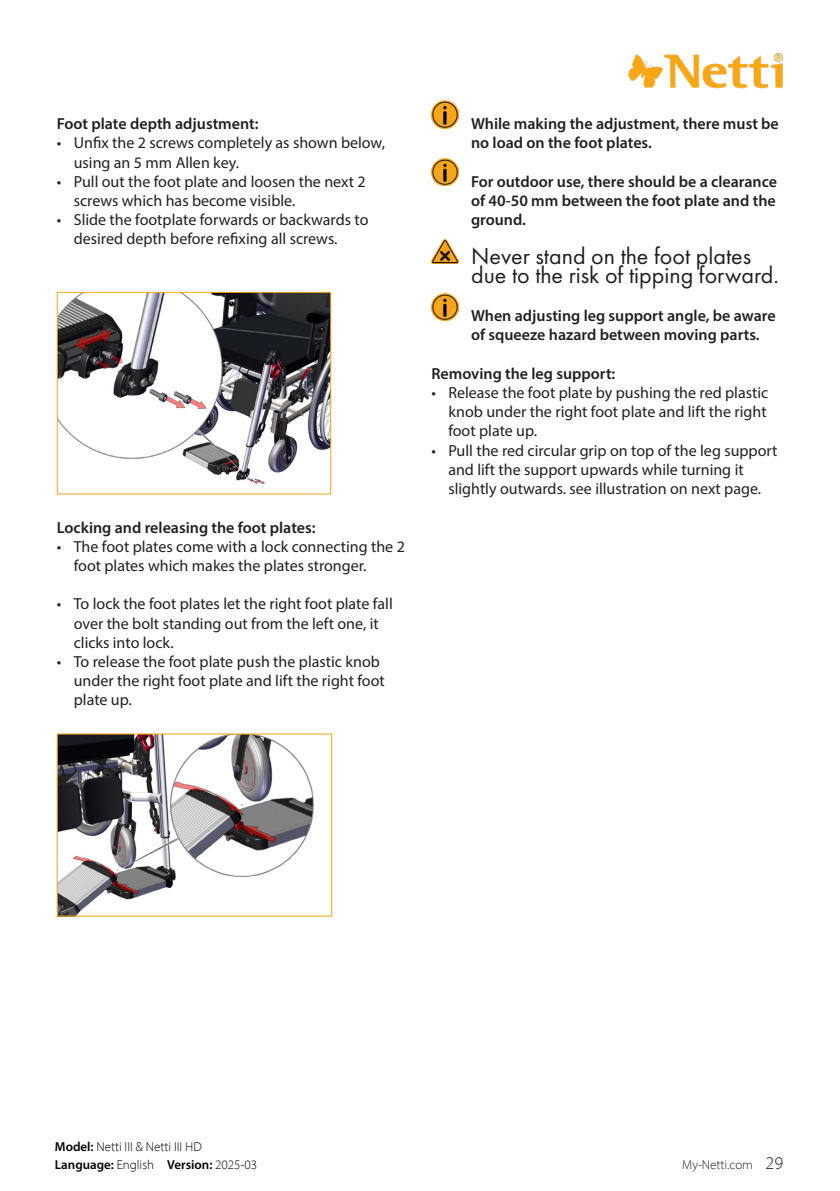
<style>
.page{position:relative;width:840px;height:1191px;background:#fff}
.page>*{position:absolute;margin:0;border:0;box-sizing:border-box;transform-origin:0 0}
.Warnings_8pt{font:24px/19.2px "Futura PT";color:#231f20}
.t1{font:300 18px "Myriad Pro";color:#231f20}
.t2{font:16px/19.2px "Myriad Pro";color:#231f20}
.Warnings_8pt-2{font:600 16px/19.2px "Myriad Pro";color:#231f20}
.Bodytext_semibold_8pt{font:600 16px "Myriad Pro";color:#231f20}
.t3{font:300 13px/18px "Myriad Pro";color:#000}
.t4{font:300 13px "Myriad Pro";color:#231f20}
.s1{font-weight:600}
</style>
<div class="page">
<img style="left:628px;top:53px;width:155px;height:36px">
<img style="left:59px;top:294px;width:270px;height:192px">
<div style="left:57px;top:292px;width:274px;height:202px;border:1px solid #f9a51b"></div>
<img style="left:59px;top:735px;width:255px;height:179px">
<div style="left:57px;top:733px;width:275px;height:183px;border:1px solid #f9a51b"></div>
<img style="left:431px;top:101px;width:27px;height:27px">
<img style="left:431px;top:158px;width:27px;height:28px">
<img style="left:431px;top:239px;width:27px;height:25px">
<img style="left:431px;top:293px;width:27px;height:27px">
<p class="Bodytext_semibold_8pt" style="left:57px;top:114px;width:203px">Foot plate depth adjustment:</p>
<p class="t2" style="left:74px;top:133px;width:313px;text-indent:-17px">• Unfix the 2 screws completely as shown below, using an 5 mm Allen key.</p>
<p class="t2" style="left:74px;top:171px;width:293px;text-indent:-17px">• Pull out the foot plate and loosen the next 2 screws which has become visible.</p>
<p class="t2" style="left:74px;top:210px;width:296px;text-indent:-17px">• Slide the footplate forwards or backwards to desired depth before refixing all screws.</p>
<p class="Bodytext_semibold_8pt" style="left:57px;top:517px;width:260px">Locking and releasing the foot plates:</p>
<p class="t2" style="left:74px;top:536px;width:332px;text-indent:-17px">• The foot plates come with a lock connecting the 2 foot plates which makes the plates stronger.</p>
<p class="t2" style="left:74px;top:594px;width:320px;text-indent:-17px">• To lock the foot plates let the right foot plate fall over the bolt standing out from the left one, it clicks into lock.</p>
<p class="t2" style="left:74px;top:651px;width:312px;text-indent:-17px">• To release the foot plate push the plastic knob under the right foot plate and lift the right foot plate up.</p>
<p class="Warnings_8pt-2" style="left:471px;top:114px;width:309px">While making the adjustment, there must be no load on the foot plates.</p>
<p class="Warnings_8pt-2" style="left:471px;top:171px;width:307px;text-align:justify">For outdoor use, there should be a clearance of 40-50 mm between the foot plate and the ground.</p>
<p class="Warnings_8pt" style="left:471px;top:246px;width:309px">Never stand on the foot plates due to the risk of tipping forward.</p>
<p class="Warnings_8pt-2" style="left:471px;top:306px;width:306px">When adjusting leg support angle, be aware of squeeze hazard between moving parts.</p>
<p class="Bodytext_semibold_8pt" style="left:431px;top:363px;width:185px">Removing the leg support:</p>
<p class="t2" style="left:448px;top:383px;width:321px;text-align:justify;text-indent:-17px">• Release the foot plate by pushing the red plastic knob under the right foot plate and lift the right foot plate up.</p>
<p class="t2" style="left:448px;top:440px;width:330px;text-indent:-17px">• Pull the red circular grip on top of the leg support and lift the support upwards while turning it slightly outwards. see illustration on next page.</p>
<p class="t3" style="left:55px;top:1137px;width:204px"><span class="s1">Model:</span> Netti III &amp; Netti III HD<br><span class="s1">Language:</span> English <span class="s1">Version:</span> 2025-03</p>
<p class="t4" style="left:681px;top:1156px;width:72px">My-Netti.com</p>
<p class="t1" style="left:765px;top:1152px;width:19px">29</p>
</div>
